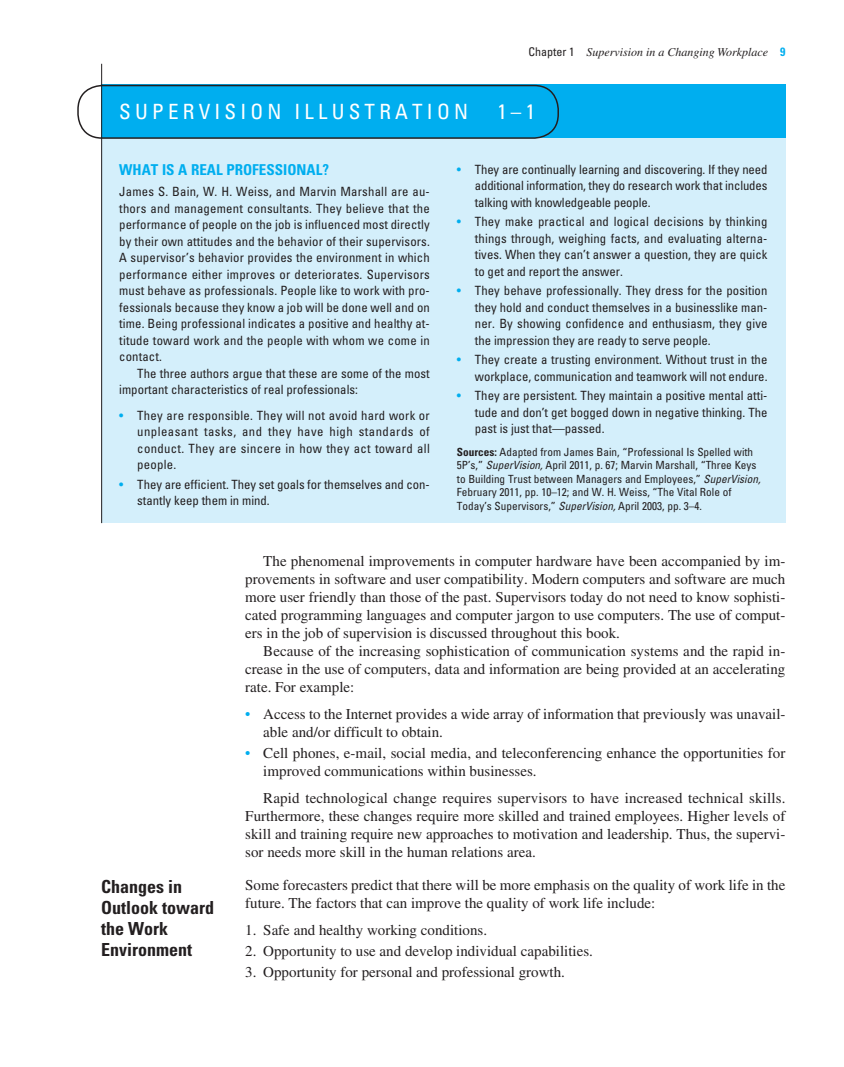
<style>
.page{position:relative;width:844px;height:1067px;background:#fff}
.page>*{position:absolute;margin:0;border:0;box-sizing:border-box;transform-origin:0 0}
.t1{font:condensed 21px "Univers LT Std";letter-spacing:.2em;color:#fff}
.t2{font:700 condensed 18px/21px "Univers LT Std";color:#231f20}
.t3{font:15px/18px "Times LT Std";color:#231f20;text-align:justify}
.t4{font:700 condensed 15px "Univers LT Std";color:#00aeef}
.t5{font:condensed 12.75px/16.5px "Univers LT Std";color:#231f20;text-align:justify}
.t6{font:italic 12px "Times LT Std";color:#231f20}
.t7{font:condensed 11.25px/13.5px "Univers LT Std";color:#231f20}
.s1{font-family:"Univers LT Std";font-style:normal;font-stretch:condensed}
.s2{font-family:"Univers LT Std";font-weight:700;font-style:normal;font-stretch:condensed;color:#00aeef}
.s3{color:#00aeef}
.s4{font-weight:700}
.s5{font-style:italic}
</style>
<div class="page">
<div style="left:101px;top:85px;width:684px;height:54px;background:#00aeef"></div>
<div style="left:101px;top:139px;width:684px;height:384px;background:#d4effb"></div>
<hr style="left:101px;top:64px;width:1px;height:459px;background:#231f20">
<div style="left:77px;top:85px;width:482px;height:54px;border:2px solid #231f20;border-radius:24px"></div>
<p class="t6" style="left:528px;top:47px;width:259px"><span class="s1">Chapter 1</span> Supervision in a Changing Workplace <span class="s2">9</span></p>
<h1 class="t1" style="left:119px;top:103px;width:350px">SUPERVISION ILLUSTRATION</h1>
<h1 class="t1" style="left:497px;top:103px;width:39px">1–1</h1>
<p class="t4" style="left:119px;top:163px;width:211px">WHAT IS A REAL PROFESSIONAL?</p>
<p class="t5" style="left:119px;top:184px;width:312px">James S. Bain, W. H. Weiss, and Marvin Marshall are au&shy;thors and management consultants. They believe that the performance of people on the job is influenced most directly by their own attitudes and the behavior of their supervisors.<br>A supervisor’s behavior provides the environment in which performance either improves or deteriorates. Supervisors must behave as professionals. People like to work with pro&shy;fessionals because they know a job will be done well and on time. Being professional indicates a positive and healthy at&shy;titude toward work and the people with whom we come in contact.</p>
<p class="t5" style="left:119px;top:366px;width:312px;text-indent:18px">The three authors argue that these are some of the most important characteristics of real professionals:</p>
<p class="t5" style="left:137px;top:408px;width:294px;text-indent:-18px"><span class="s3">•</span> They are responsible. They will not avoid hard work or unpleasant tasks, and they have high standards of conduct. They are sincere in how they act toward all people.</p>
<p class="t5" style="left:137px;top:477px;width:294px;text-indent:-18px"><span class="s3">•</span> They are efficient. They set goals for themselves and con&shy;stantly keep them in mind.</p>
<p class="t5" style="left:475px;top:161px;width:294px;text-indent:-18px"><span class="s3">•</span> They are continually learning and discovering. If they need additional information, they do research work that includes talking with knowledgeable people.</p>
<p class="t5" style="left:475px;top:214px;width:294px;text-indent:-18px"><span class="s3">•</span> They make practical and logical decisions by thinking things through, weighing facts, and evaluating alterna&shy;tives. When they can’t answer a question, they are quick to get and report the answer.</p>
<p class="t5" style="left:475px;top:283px;width:294px;text-indent:-18px"><span class="s3">•</span> They behave professionally. They dress for the position they hold and conduct themselves in a businesslike man&shy;ner. By showing confidence and enthusiasm, they give the impression they are ready to serve people.</p>
<p class="t5" style="left:457px;top:352px;width:312px;text-align:right"><span class="s3">•</span> They create a trusting environment. Without trust in the workplace, communication and teamwork will not endure.</p>
<p class="t5" style="left:475px;top:388px;width:294px;text-indent:-18px"><span class="s3">•</span> They are persistent. They maintain a positive mental atti&shy;tude and don’t get bogged down in negative thinking. The past is just that—passed.</p>
<p class="t7" style="left:457px;top:445px;width:305px"><span class="s4">Sources:</span> Adapted from James Bain, “Professional Is Spelled with 5P’s,” <span class="s5">SuperVision,</span> April 2011, p. 67; Marvin Marshall, “Three Keys to Building Trust between Managers and Employees,” <span class="s5">SuperVision, </span>February 2011, pp. 10–12; and W. H. Weiss, “The Vital Role of Today’s Supervisors,” <span class="s5">SuperVision,</span> April 2003, pp. 3–4.</p>
<h2 class="t2" style="left:101px;top:877px;width:115px">Changes in<br>Outlook toward the Work<br>Environment</h2>
<p class="t3" style="left:245px;top:553px;width:541px;text-indent:18px">The phenomenal improvements in computer hardware have been accompanied by im&shy;provements in software and user compatibility. Modern computers and software are much more user friendly than those of the past. Supervisors today do not need to know sophisti&shy;cated programming languages and computer jargon to use computers. The use of comput&shy;ers in the job of supervision is discussed throughout this book.</p>
<p class="t3" style="left:245px;top:643px;width:541px;text-indent:18px">Because of the increasing sophistication of communication systems and the rapid in&shy;crease in the use of computers, data and information are being provided at an accelerating rate. For example:</p>
<p class="t3" style="left:263px;top:706px;width:524px;text-indent:-18px"><span class="s3">•</span> Access to the Internet provides a wide array of information that previously was unavail&shy;able and/or difficult to obtain.</p>
<p class="t3" style="left:263px;top:745px;width:523px;text-indent:-18px"><span class="s3">•</span> Cell phones, e-mail, social media, and teleconferencing enhance the opportunities for improved communications within businesses.</p>
<p class="t3" style="left:245px;top:790px;width:542px;text-indent:18px">Rapid technological change requires supervisors to have increased technical skills.<br>Furthermore, these changes require more skilled and trained employees. Higher levels of skill and training require new approaches to motivation and leadership. Thus, the supervi&shy;sor needs more skill in the human relations area.</p>
<p class="t3" style="left:245px;top:877px;width:542px">Some forecasters predict that there will be more emphasis on the quality of work life in the future. The factors that can improve the quality of work life include:</p>
<p class="t3" style="left:245px;top:922px;width:243px">1. Safe and healthy working conditions.</p>
<p class="t3" style="left:245px;top:943px;width:349px">2. Opportunity to use and develop individual capabilities.</p>
<p class="t3" style="left:245px;top:964px;width:321px">3. Opportunity for personal and professional growth.</p>
</div>
